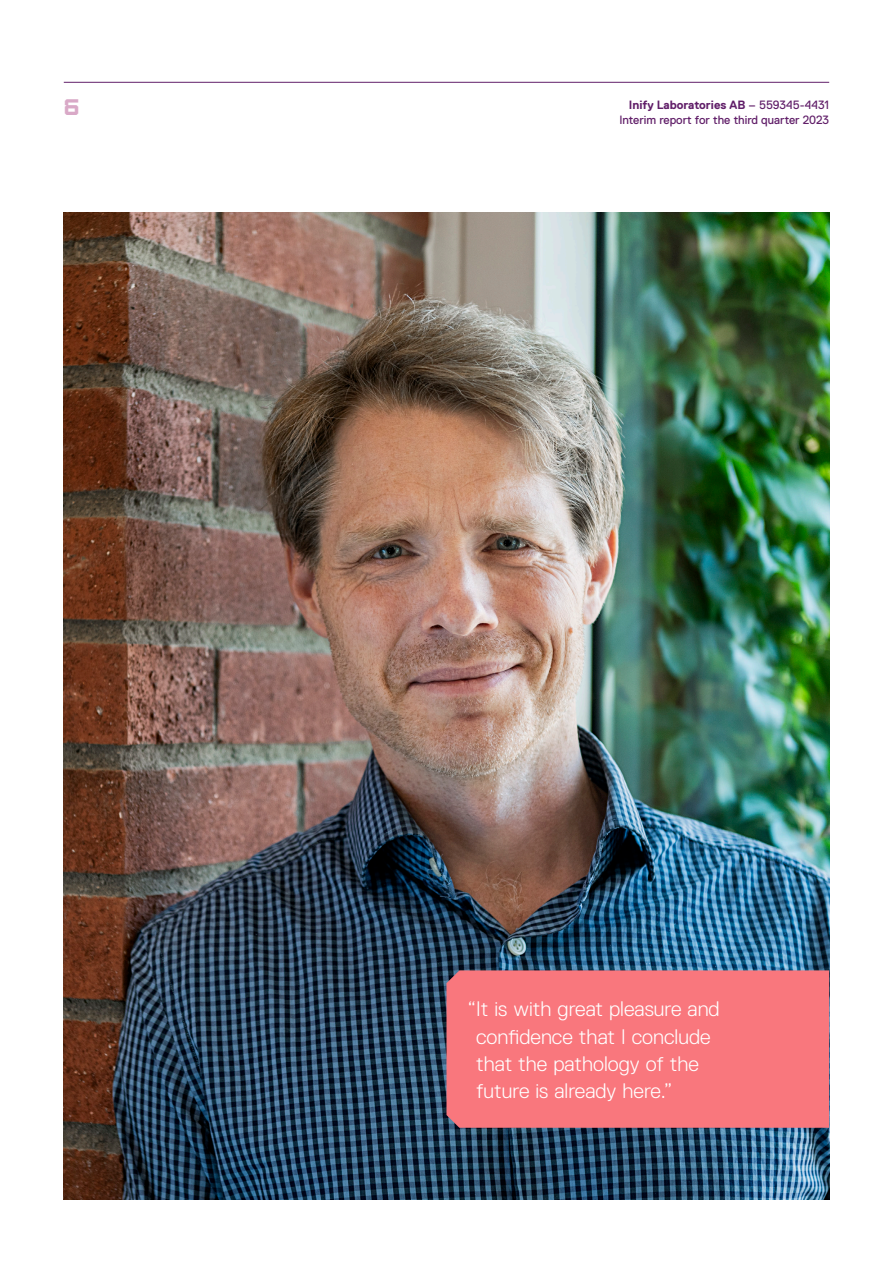
<style>
.page{position:relative;width:893px;height:1263px;background:#fff}
.page>*{position:absolute;margin:0;border:0;box-sizing:border-box;transform-origin:0 0}
.t1{font:300 21px/27.3px "Replica";color:#fff}
.t2{font:21px "Inify Numerals";color:#d9a9c7}
.t3{font:12px/15px "Replica";color:#611f69;text-align:right}
.s1{font-weight:700}
</style>
<div class="page">
<img style="left:64px;top:213px;width:765px;height:986px">
<div style="left:446px;top:970px;width:383px;height:158px;background:#f9777d"></div>
<hr style="left:64px;top:82px;width:765px;height:1px;background:#611f69">
<p class="t2" style="left:64px;top:99px;width:17px">6</p>
<p class="t3" style="left:619px;top:97px;width:211px"><span class="s1">Inify Laboratories AB</span> – 559345-4431<br>Interim report for the third quarter 2023</p>
<p class="t1" style="left:476px;top:995px;width:245px;text-indent:-8px">“It is with great pleasure and confidence that I conclude that the pathology of the future is already here.”</p>
</div>
